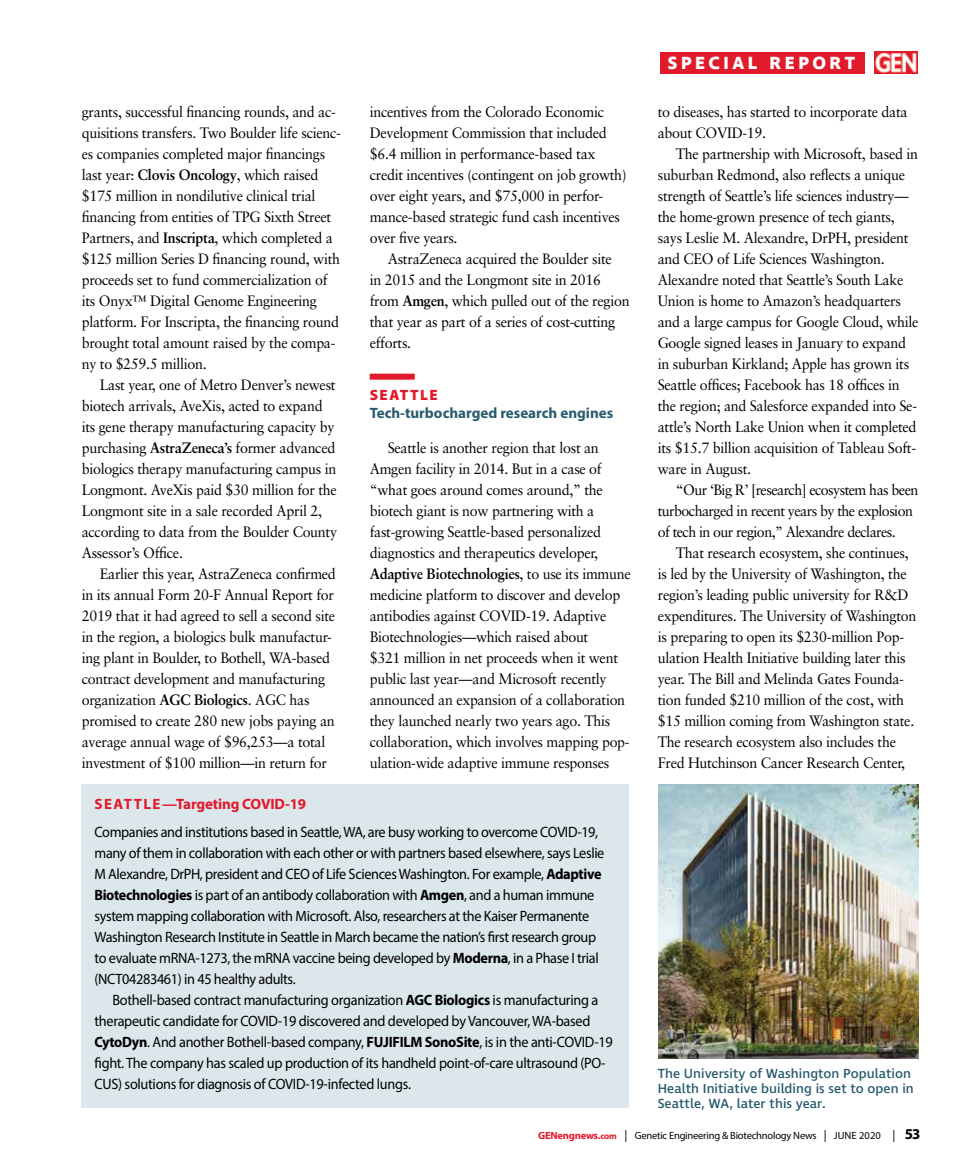
<style>
.page{position:relative;width:972px;height:1175px;background:#fff}
.page>*{position:absolute;margin:0;border:0;box-sizing:border-box;transform-origin:0 0}
.t1{font:700 18px "Ingra";letter-spacing:.2em;color:#fff}
.t2{font:15px/21px "Sabon";letter-spacing:-.02em;color:#000;scale:.95 1}
.t3{font:15px/21px "Myriad Pro";letter-spacing:-.025em;color:#000;scale:.95 1}
.t4{font:15px/21px "Sabon";letter-spacing:-.04em;color:#000;scale:.95 1}
.t5{font:700 15px "Myriad Pro";color:#285b6e}
.t6{font:700 15px "Myriad Pro";letter-spacing:-.01em;color:#e11a2c}
.t7{font:900 15px "Myriad Pro";letter-spacing:.1em;color:#e11a2c}
.t8{font:500 13.5px/15px "Ingra";letter-spacing:.005em;color:#285b6e}
.t9{font:10.5px "Myriad Pro";letter-spacing:-.02em;color:#000}
.s1{font-weight:700}
.s2{font-weight:700;color:#e11a2c}
.s3{font-weight:700;font-size:9px;color:#e11a2c}
.s4{font-size:12px}
.s5{font-weight:700;font-size:15px}
</style>
<div class="page">
<div style="left:660px;top:52px;width:204px;height:21px;background:#e11a2c"></div>
<img style="left:875px;top:52px;width:43px;height:21px">
<div style="left:370px;top:374px;width:45px;height:6px;background:#e11a2c"></div>
<div style="left:81px;top:784px;width:547px;height:324px;background:#dce7ec"></div>
<img style="left:659px;top:784px;width:260px;height:274px">
<p class="t2" style="left:82px;top:101px;width:274px">grants, successful financing rounds, and ac&shy;quisitions transfers. Two Boulder life scienc&shy;es companies completed major financings last year: <span class="s1">Clovis Oncology</span>, which raised $175 million in nondilutive clinical trial financing from entities of TPG Sixth Street Partners, and <span class="s1">Inscripta</span>, which completed a $125 million Series D financing round, with proceeds set to fund commercialization of its Onyx™ Digital Genome Engineering platform. For Inscripta, the financing round brought total amount raised by the compa&shy;ny to $259.5 million.</p>
<p class="t2" style="left:82px;top:374px;width:270px;text-indent:18px">Last year, one of Metro Denver’s newest biotech arrivals, AveXis, acted to expand its gene therapy manufacturing capacity by purchasing <span class="s1">AstraZeneca’s</span> former advanced biologics therapy manufacturing campus in Longmont. AveXis paid $30 million for the Longmont site in a sale recorded April 2, according to data from the Boulder County Assessor’s Office.</p>
<p class="t2" style="left:82px;top:563px;width:269px;text-indent:18px">Earlier this year, AstraZeneca confirmed in its annual Form 20-F Annual Report for 2019 that it had agreed to sell a second site in the region, a biologics bulk manufactur&shy;ing plant in Boulder, to Bothell, WA-based contract development and manufacturing organization <span class="s1">AGC Biologics</span>. AGC has promised to create 280 new jobs paying an average annual wage of $96,253—a total investment of $100 million—in return for</p>
<p class="t2" style="left:370px;top:101px;width:272px">incentives from the Colorado Economic Development Commission that included $6.4 million in performance-based tax credit incentives (contingent on job growth) over eight years, and $75,000 in perfor&shy;mance-based strategic fund cash incentives over five years.</p>
<p class="t2" style="left:370px;top:248px;width:275px;text-indent:18px">AstraZeneca acquired the Boulder site<br>in 2015 and the Longmont site in 2016 from <span class="s1">Amgen</span>, which pulled out of the region that year as part of a series of cost-cutting efforts.</p>
<p class="t7" style="left:370px;top:385px;width:70px">SEATTLE</p>
<p class="t5" style="left:370px;top:403px;width:245px">Tech-turbocharged research engines</p>
<p class="t2" style="left:370px;top:437px;width:276px;text-indent:18px">Seattle is another region that lost an Amgen facility in 2014. But in a case of “what goes around comes around,” the biotech giant is now partnering with a fast-growing Seattle-based personalized diagnostics and therapeutics developer, <span class="s1">Adaptive Biotechnologies</span>, to use its immune medicine platform to discover and develop antibodies against COVID-19. Adaptive Biotechnologies—which raised about<br>$321 million in net proceeds when it went public last year—and Microsoft recently announced an expansion of a collaboration they launched nearly two years ago. This collaboration, which involves mapping pop&shy;ulation-wide adaptive immune responses</p>
<p class="t6" style="left:94px;top:794px;width:213px">SEAT TLE—Targeting COVID-19</p>
<p class="t3" style="left:94px;top:821px;width:538px">Companies and institutions based in Seattle, WA, are busy working to overcome COVID-19, many of them in collaboration with each other or with partners based elsewhere, says Leslie M Alexandre, DrPH, president and CEO of Life Sciences Washington. For example, <span class="s1">Adaptive Biotechnologies</span> is part of an antibody collaboration with <span class="s1">Amgen</span>, and a human immune system mapping collaboration with Microsoft. Also, researchers at the Kaiser Permanente Washington Research Institute in Seattle in March became the nation’s first research group to evaluate mRNA-1273, the mRNA vaccine being developed by <span class="s1">Moderna</span>, in a Phase I trial (NCT04283461) in 45 healthy adults.</p>
<p class="t3" style="left:94px;top:989px;width:547px;text-indent:18px">Bothell-based contract manufacturing organization <span class="s1">AGC Biologics</span> is manufacturing a therapeutic candidate for COVID-19 discovered and developed by Vancouver, WA-based <span class="s1">CytoDyn</span>. And another Bothell-based company, <span class="s1">FUJIFILM SonoSite</span>, is in the anti-COVID-19 fight. The company has scaled up production of its handheld point-of-care ultrasound (PO-CUS) solutions for diagnosis of COVID-19-infected lungs.</p>
<p class="t1" style="left:668px;top:51px;width:188px">SPECIAL REPORT</p>
<p class="t2" style="left:658px;top:101px;width:264px">to diseases, has started to incorporate data about COVID-19.</p>
<p class="t2" style="left:658px;top:143px;width:276px;text-indent:18px">The partnership with Microsoft, based in suburban Redmond, also reflects a unique strength of Seattle’s life sciences industry— the home-grown presence of tech giants, says Leslie M. Alexandre, DrPH, president and CEO of Life Sciences Washington.<br>Alexandre noted that Seattle’s South Lake Union is home to Amazon’s headquarters and a large campus for Google Cloud, while Google signed leases in January to expand in suburban Kirkland; Apple has grown its Seattle offices; Facebook has 18 offices in the region; and Salesforce expanded into Se&shy;attle’s North Lake Union when it completed its $15.7 billion acquisition of Tableau Soft&shy;ware in August.</p>
<p class="t4" style="left:658px;top:479px;width:276px;text-indent:18px">“Our ‘Big R’ [research] ecosystem has been turbocharged in recent years by the explosion of tech in our region,” Alexandre declares.</p>
<p class="t2" style="left:658px;top:542px;width:274px;text-indent:18px">That research ecosystem, she continues, is led by the University of Washington, the region’s leading public university for R&amp;D expenditures. The University of Washington is preparing to open its $230-million Pop&shy;ulation Health Initiative building later this year. The Bill and Melinda Gates Founda&shy;tion funded $210 million of the cost, with $15 million coming from Washington state.<br>The research ecosystem also includes the Fred Hutchinson Cancer Research Center,</p>
<p class="t8" style="left:658px;top:1066px;width:258px">The University of Washington Population<br>Health Initiative building is set to open in<br>Seattle, WA, later this year.</p>
<p class="t9" style="left:538px;top:1129px;width:384px"><span class="s2">GENengnews.</span><span class="s3">com</span> <span class="s4">|</span> Genetic Engineering &amp; Biotechnology News <span class="s4">|</span> JUNE 2020 <span class="s4">|</span> <span class="s5">53</span></p>
</div>
